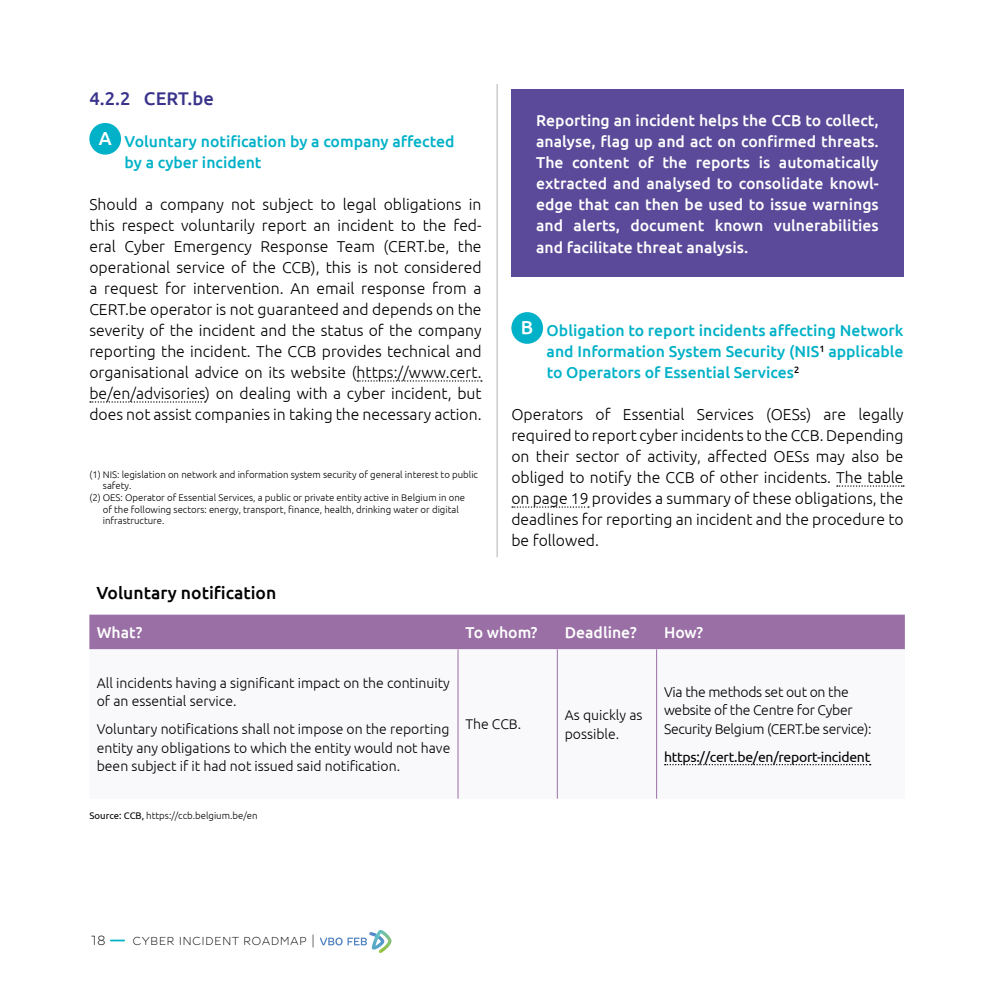
<style>
.page{position:relative;width:993px;height:993px;background:#fff}
.page>*{position:absolute;margin:0;border:0;box-sizing:border-box;transform-origin:0 0}
.t1{font:500 18.38px "Ubuntu";color:#3a338b}
.t2{font:500 17.5px "Ubuntu";color:#000}
.t3{font:300 15.75px/21px "Ubuntu";color:#000;text-align:justify}
.t4{font:500 15.75px/21px "Ubuntu";color:#fff;text-align:justify}
.t5{font:500 15.75px/21px "Ubuntu";color:#00b1c7}
.t6{font:300 14px/18.4px "Ubuntu";color:#000}
.t7{font:300 14px/18.4px "Ubuntu";letter-spacing:-.02em;color:#000}
.t8{font:14px "Ubuntu";letter-spacing:-.02em;color:#000}
.t9{font:300 14px "Farm New";color:#000}
.t10{font:300 12.25px "Farm New";letter-spacing:.03em;color:#000}
.t11{font:300 9.62px "Ubuntu";color:#000}
.s1{font-size:18.9px;color:#fff}
.s2{font-weight:400}
</style>
<div class="page">
<svg style="left:357px;top:380px;width:125px;height:1px"></svg>
<svg style="left:90px;top:401px;width:115px;height:1px"></svg>
<div style="left:89px;top:123px;width:32px;height:32px;background:#00b1c7;border-radius:50%"></div>
<svg style="left:836px;top:485px;width:67px;height:1px"></svg>
<svg style="left:512px;top:506px;width:76px;height:1px"></svg>
<div style="left:511px;top:312px;width:32px;height:32px;background:#00b1c7;border-radius:50%"></div>
<div style="left:511px;top:89px;width:392px;height:188px;background:#5a4a99"></div>
<div style="left:89px;top:614px;width:815px;height:35px;background:#9a6fa5"></div>
<svg style="left:89px;top:649px;width:815px;height:149px"></svg>
<hr style="left:457px;top:649px;width:1px;height:149px;background:#9a6fa5">
<hr style="left:557px;top:649px;width:1px;height:149px;background:#9a6fa5">
<hr style="left:656px;top:649px;width:1px;height:149px;background:#9a6fa5">
<svg style="left:664px;top:763px;width:206px;height:2px"></svg>
<hr style="left:496px;top:84px;width:1px;height:473px;background:#b1b2b3">
<svg style="left:320px;top:930px;width:71px;height:23px"></svg>
<svg style="left:111px;top:939px;width:13px;height:2px"></svg>
<p class="t1" style="left:89px;top:87px;width:126px">4.2.2 CERT.be</p>
<p class="t5" style="left:125px;top:130px;width:331px;text-indent:-26px"><span class="s1">A</span> Voluntary notification by a company affected by a cyber incident</p>
<p class="t3" style="left:89px;top:193px;width:393px">Should a company not subject to legal obligations in this respect voluntarily report an incident to the fed&shy;eral Cyber Emergency Response Team (CERT.be, the operational service of the CCB), this is not considered a request for intervention. An email response from a CERT.be operator is not guaranteed and depends on the severity of the incident and the status of the company reporting the incident. The CCB provides technical and organisational advice on its website (https://www.cert. be/en/advisories) on dealing with a cyber incident, but does not assist companies in taking the necessary action.</p>
<p class="t11" style="left:89px;top:468px;width:390px">(1) NIS: legislation on network and information system security of general interest to public</p>
<p class="t11" style="left:103px;top:480px;width:30px">safety.</p>
<p class="t11" style="left:89px;top:491px;width:377px">(2) OES: Operator of Essential Services, a public or private entity active in Belgium in one</p>
<p class="t11" style="left:103px;top:503px;width:357px">of the following sectors: energy, transport, finance, health, drinking water or digital</p>
<p class="t11" style="left:103px;top:514px;width:63px">infrastructure.</p>
<p class="t4" style="left:536px;top:110px;width:344px">Reporting an incident helps the CCB to collect, analyse, flag up and act on confirmed threats.<br>The content of the reports is automatically extracted and analysed to consolidate knowl&shy;edge that can then be used to issue warnings and alerts, document known vulnerabilities and facilitate threat analysis.</p>
<p class="t5" style="left:546px;top:319px;width:358px;text-align:justify;text-indent:-26px"><span class="s1">B</span> Obligation to report incidents affecting Network and Information System Security (NIS<sup>1</sup> applicable to Operators of Essential Services<sup>2</sup></p>
<p class="t3" style="left:511px;top:404px;width:393px">Operators of Essential Services (OESs) are legally required to report cyber incidents to the CCB. Depending on their sector of activity, affected OESs may also be obliged to notify the CCB of other incidents. The table on page 19 provides a summary of these obligations, the deadlines for reporting an incident and the procedure to be followed.</p>
<p class="t2" style="left:96px;top:581px;width:181px">Voluntary notification</p>
<p class="t4" style="left:97px;top:621px;width:47px">What?</p>
<p class="t4" style="left:465px;top:621px;width:74px">To whom?</p>
<p class="t4" style="left:564px;top:621px;width:74px">Deadline?</p>
<p class="t4" style="left:663px;top:621px;width:41px">How?</p>
<p class="t6" style="left:97px;top:673px;width:354px">All incidents having a significant impact on the continuity of an essential service.</p>
<p class="t6" style="left:97px;top:719px;width:355px;text-align:justify">Voluntary notifications shall not impose on the reporting entity any obligations to which the entity would not have been subject if it had not issued said notification.</p>
<p class="t6" style="left:465px;top:714px;width:57px">The CCB.</p>
<p class="t6" style="left:564px;top:705px;width:79px">As quickly as possible.</p>
<p class="t7" style="left:663px;top:682px;width:209px">Via the methods set out on the website of the Centre for Cyber<br>Security Belgium (CERT.be service):</p>
<p class="t8" style="left:663px;top:748px;width:208px">https://cert.be/en/report-incident</p>
<p class="t11" style="left:89px;top:809px;width:170px"><span class="s2">Source: CCB,</span> https://ccb.belgium.be/en</p>
<p class="t9" style="left:91px;top:931px;width:16px">18</p>
<p class="t10" style="left:132px;top:934px;width:185px">CYBER INCIDENT ROADMAP |</p>
</div>
